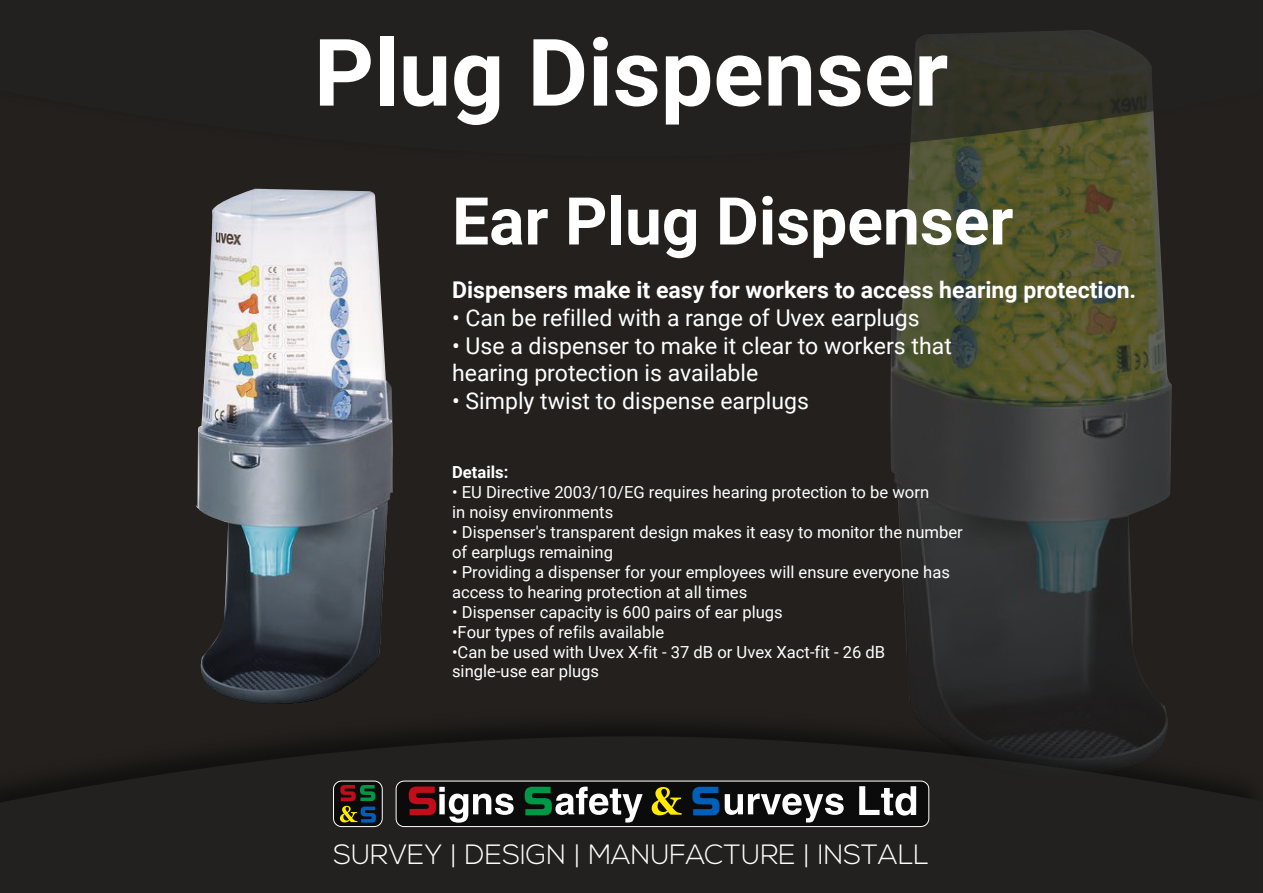
<style>
.page{position:relative;width:1263px;height:893px;background:#23201d}
.page>*{position:absolute;margin:0;border:0;box-sizing:border-box;transform-origin:0 0}
.t1{font:700 93.3px "Roboto";color:#fff}
.t2{font:700 66px "Roboto";color:#fff}
.t3{font:300 27.9px "Nexa";color:#fff}
.t4{font:23.1px/27.8px "Roboto";color:#fff}
.t5{font:700 23.1px "Roboto";color:#fff}
.t6{font:16.65px/20px "Roboto";color:#fff}
.t7{font:700 16.65px "Roboto";color:#fff}
</style>
<div class="page">
<img style="left:890px;top:169px;width:282px;height:534px">
<img style="left:410px;top:703px;width:758px;height:33px">
<svg style="left:0;top:736px;width:1249px;height:92px"></svg>
<svg style="left:333px;top:780px;width:50px;height:47px;background:#373a2f"></svg>
<svg style="left:395px;top:780px;width:534px;height:47px;background:#464745"></svg>
<img style="left:195px;top:189px;width:198px;height:515px">
<img style="left:909px;top:157px;width:248px;height:12px">
<svg style="left:909px;top:30px;width:247px;height:127px;background:#383929"></svg>
<h1 class="t1" style="left:314px;top:7px;width:636px">Plug Dispenser</h1>
<h2 class="t2" style="left:452px;top:175px;width:563px">Ear Plug Dispenser</h2>
<h3 class="t5" style="left:452px;top:274px;width:686px">Dispensers make it easy for workers to access hearing protection.</h3>
<h3 class="t4" style="left:452px;top:303px;width:469px">• Can be refilled with a range of Uvex earplugs</h3>
<h3 class="t4" style="left:452px;top:331px;width:501px">• Use a dispenser to make it clear to workers that hearing protection is available</h3>
<h3 class="t4" style="left:452px;top:386px;width:358px">• Simply twist to dispense earplugs</h3>
<p class="t7" style="left:452px;top:460px;width:58px">Details:</p>
<p class="t6" style="left:452px;top:481px;width:479px">• EU Directive 2003/10/EG requires hearing protection to be worn in noisy environments</p>
<p class="t6" style="left:452px;top:521px;width:512px">• Dispenser's transparent design makes it easy to monitor the number of earplugs remaining</p>
<p class="t6" style="left:452px;top:561px;width:499px">• Providing a dispenser for your employees will ensure everyone has access to hearing protection at all times</p>
<p class="t6" style="left:452px;top:601px;width:332px">• Dispenser capacity is 600 pairs of ear plugs</p>
<p class="t6" style="left:452px;top:621px;width:214px">•Four types of refils available</p>
<p class="t6" style="left:452px;top:641px;width:435px">•Can be used with Uvex X-fit - 37 dB or Uvex Xact-fit - 26 dB single-use ear plugs</p>
<h3 class="t3" style="left:334px;top:838px;width:597px">SURVEY | DESIGN | MANUFACTURE | INSTALL</h3>
</div>
